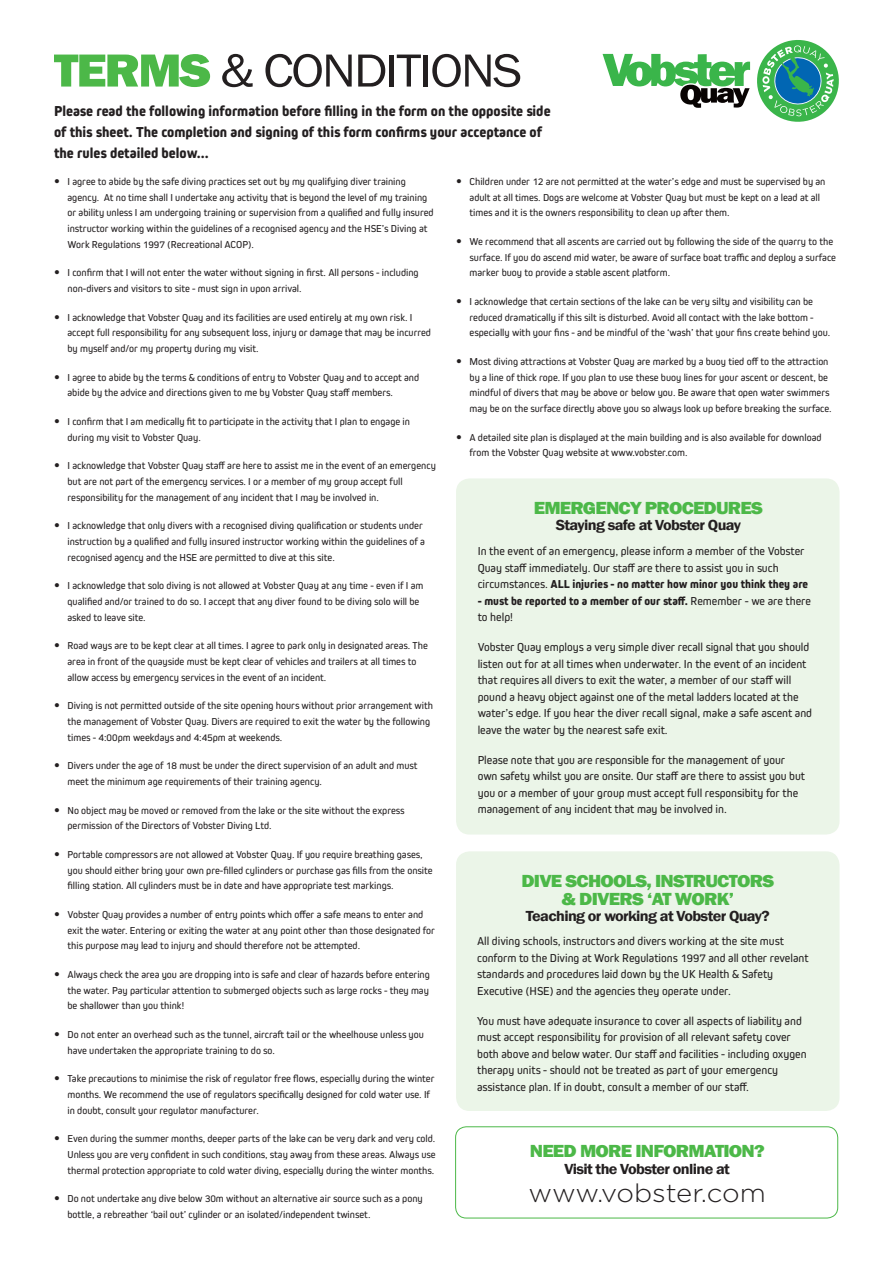
<style>
.page{position:relative;width:893px;height:1263px;background:#fff}
.page>*{position:absolute;margin:0;border:0;box-sizing:border-box;transform-origin:0 0}
.t1{font:48px "Franklin Gothic";letter-spacing:-.04em;color:#231f20;scale:1.08 1}
.t2{font:300 25.5px "Gotham";letter-spacing:-.01em;color:#231f20;scale:1.08 1}
.t3{font:800 18px "Franklin Gothic";letter-spacing:-.04em;color:#4cb848;scale:1.08 1}
.t4{font:800 15px/21px "Kiro";color:#231f20}
.t5{font:600 15px "Franklin Gothic";letter-spacing:-.04em;color:#231f20;scale:1.08 1}
.t6{font:12px/16.5px "Kiro";color:#231f20}
.t7{font:800 12px/16.5px "Kiro";color:#231f20}
.t8{font:10.5px/15.8px "Kiro";color:#231f20}
.s1{font-weight:800;color:#4cb848}
.s2{font-weight:800}
.s3{font-weight:400}
</style>
<div class="page">
<div style="left:456px;top:478px;width:383px;height:356px;background:#ebf5e8;border-radius:14px"></div>
<div style="left:456px;top:851px;width:383px;height:260px;background:#ebf5e8;border-radius:14px"></div>
<div style="left:455px;top:1126px;width:383px;height:92px;border:1px solid #4cb848;border-radius:11px"></div>
<svg style="left:603px;top:40px;width:236px;height:82px"></svg>
<p class="t1" style="left:54px;top:41px;width:435px"><span class="s1">TERMS</span> &amp; CONDITIONS</p>
<p class="t4" style="left:54px;top:101px;width:498px">Please read the following information before filling in the form on the opposite side of this sheet. The completion and signing of this form confirms your acceptance of the rules detailed below...</p>
<p class="t8" style="left:68px;top:173px;width:368px">I agree to abide by the safe diving practices set out by my qualifying diver training agency. At no time shall I undertake any activity that is beyond the level of my training or ability unless I am undergoing training or supervision from a qualified and fully insured instructor working within the guidelines of a recognised agency and the HSE’s Diving at Work Regulations 1997 (Recreational ACOP).</p>
<p class="t8" style="left:68px;top:265px;width:353px">I confirm that I will not enter the water without signing in first. All persons - including non-divers and visitors to site - must sign in upon arrival.</p>
<p class="t8" style="left:68px;top:309px;width:365px">I acknowledge that Vobster Quay and its facilities are used entirely at my own risk. I accept full responsibility for any subsequent loss, injury or damage that may be incurred by myself and/or my property during my visit.</p>
<p class="t8" style="left:68px;top:369px;width:353px">I agree to abide by the terms &amp; conditions of entry to Vobster Quay and to accept and abide by the advice and directions given to me by Vobster Quay staff members.</p>
<p class="t8" style="left:68px;top:413px;width:344px">I confirm that I am medically fit to participate in the activity that I plan to engage in during my visit to Vobster Quay.</p>
<p class="t8" style="left:68px;top:458px;width:370px">I acknowledge that Vobster Quay staff are here to assist me in the event of an emergency but are not part of the emergency services. I or a member of my group accept full responsibility for the management of any incident that I may be involved in.</p>
<p class="t8" style="left:68px;top:518px;width:359px">I acknowledge that only divers with a recognised diving qualification or students under instruction by a qualified and fully insured instructor working within the guidelines of a recognised agency and the HSE are permitted to dive at this site.</p>
<p class="t8" style="left:68px;top:578px;width:357px">I acknowledge that solo diving is not allowed at Vobster Quay at any time - even if I am qualified and/or trained to do so. I accept that any diver found to be diving solo will be asked to leave site.</p>
<p class="t8" style="left:68px;top:638px;width:362px">Road ways are to be kept clear at all times. I agree to park only in designated areas. The area in front of the quayside must be kept clear of vehicles and trailers at all times to allow access by emergency services in the event of an incident.</p>
<p class="t8" style="left:68px;top:698px;width:367px">Diving is not permitted outside of the site opening hours without prior arrangement with the management of Vobster Quay. Divers are required to exit the water by the following times - 4:00pm weekdays and 4:45pm at weekends.</p>
<p class="t8" style="left:68px;top:758px;width:351px">Divers under the age of 18 must be under the direct supervision of an adult and must meet the minimum age requirements of their training agency.</p>
<p class="t8" style="left:68px;top:802px;width:339px">No object may be moved or removed from the lake or the site without the express permission of the Directors of Vobster Diving Ltd.</p>
<p class="t8" style="left:68px;top:846px;width:367px">Portable compressors are not allowed at Vobster Quay. If you require breathing gases, you should either bring your own pre-filled cylinders or purchase gas fills from the onsite filling station. All cylinders must be in date and have appropriate test markings.</p>
<p class="t8" style="left:68px;top:906px;width:369px">Vobster Quay provides a number of entry points which offer a safe means to enter and exit the water. Entering or exiting the water at any point other than those designated for this purpose may lead to injury and should therefore not be attempted.</p>
<p class="t8" style="left:68px;top:966px;width:364px;text-align:justify">Always check the area you are dropping into is safe and clear of hazards before entering the water. Pay particular attention to submerged objects such as large rocks - they may be shallower than you think!</p>
<p class="t8" style="left:68px;top:1026px;width:358px">Do not enter an overhead such as the tunnel, aircraft tail or the wheelhouse unless you have undertaken the appropriate training to do so.</p>
<p class="t8" style="left:68px;top:1070px;width:369px">Take precautions to minimise the risk of regulator free flows, especially during the winter months. We recommend the use of regulators specifically designed for cold water use. If in doubt, consult your regulator manufacturer.</p>
<p class="t8" style="left:68px;top:1130px;width:370px;text-align:justify">Even during the summer months, deeper parts of the lake can be very dark and very cold.<br>Unless you are very confident in such conditions, stay away from these areas. Always use thermal protection appropriate to cold water diving, especially during the winter months.</p>
<p class="t8" style="left:68px;top:1190px;width:357px">Do not undertake any dive below 30m without an alternative air source such as a pony bottle, a rebreather ‘bail out’ cylinder or an isolated/independent twinset.</p>
<p class="t8" style="left:470px;top:173px;width:357px">Children under 12 are not permitted at the water’s edge and must be supervised by an adult at all times. Dogs are welcome at Vobster Quay but must be kept on a lead at all times and it is the owners responsibility to clean up after them.</p>
<p class="t8" style="left:470px;top:233px;width:368px">We recommend that all ascents are carried out by following the side of the quarry to the surface. If you do ascend mid water, be aware of surface boat traffic and deploy a surface marker buoy to provide a stable ascent platform.</p>
<p class="t8" style="left:470px;top:293px;width:362px">I acknowledge that certain sections of the lake can be very silty and visibility can be reduced dramatically if this silt is disturbed. Avoid all contact with the lake bottom - especially with your fins - and be mindful of the ‘wash’ that your fins create behind you.</p>
<p class="t8" style="left:470px;top:353px;width:364px">Most diving attractions at Vobster Quay are marked by a buoy tied off to the attraction by a line of thick rope. If you plan to use these buoy lines for your ascent or descent, be mindful of divers that may be above or below you. Be aware that open water swimmers may be on the surface directly above you so always look up before breaking the surface.</p>
<p class="t8" style="left:470px;top:429px;width:354px">A detailed site plan is displayed at the main building and is also available for download from the Vobster Quay website at www.vobster.com.</p>
<p class="t3" style="left:534px;top:496px;width:214px">EMERGENCY PROCEDURES</p>
<p class="t5" style="left:556px;top:516px;width:173px">Staying safe at Vobster Quay</p>
<p class="t6" style="left:478px;top:543px;width:332px">In the event of an emergency, please inform a member of the Vobster<br>Quay staff immediately. Our staff are there to assist you in such circumstances. <span class="s2">ALL injuries - no matter how minor you think they are</span></p>
<p class="t7" style="left:478px;top:592px;width:335px">- must be reported to a member of our staff. <span class="s3">Remember - we are there to help!</span></p>
<p class="t6" style="left:478px;top:639px;width:336px">Vobster Quay employs a very simple diver recall signal that you should listen out for at all times when underwater. In the event of an incident that requires all divers to exit the water, a member of our staff will pound a heavy object against one of the metal ladders located at the water’s edge. If you hear the diver recall signal, make a safe ascent and leave the water by the nearest safe exit.</p>
<p class="t6" style="left:478px;top:751px;width:329px">Please note that you are responsible for the management of your own safety whilst you are onsite. Our staff are there to assist you but you or a member of your group must accept full responsibity for the management of any incident that may be involved in.</p>
<p class="t3" style="left:521px;top:869px;width:235px">DIVE SCHOOLS, INSTRUCTORS</p>
<p class="t3" style="left:562px;top:887px;width:161px">&amp; DIVERS ‘AT WORK’</p>
<p class="t5" style="left:526px;top:907px;width:227px">Teaching or working at Vobster Quay?</p>
<p class="t6" style="left:477px;top:932px;width:333px">All diving schools, instructors and divers working at the site must conform to the Diving at Work Regulations 1997 and all other revelant standards and procedures laid down by the UK Health &amp; Safety Executive (HSE) and the agencies they operate under.</p>
<p class="t6" style="left:477px;top:1012px;width:331px">You must have adequate insurance to cover all aspects of liability and must accept responsibility for provision of all relevant safety cover both above and below water. Our staff and facilities - including oxygen therapy units - should not be treated as part of your emergency assistance plan. If in doubt, consult a member of our staff.</p>
<p class="t3" style="left:530px;top:1139px;width:219px">NEED MORE INFORMATION?</p>
<p class="t5" style="left:564px;top:1159px;width:155px">Visit the Vobster online at</p>
<p class="t2" style="left:529px;top:1177px;width:221px">www.vobster.com</p>
</div>
